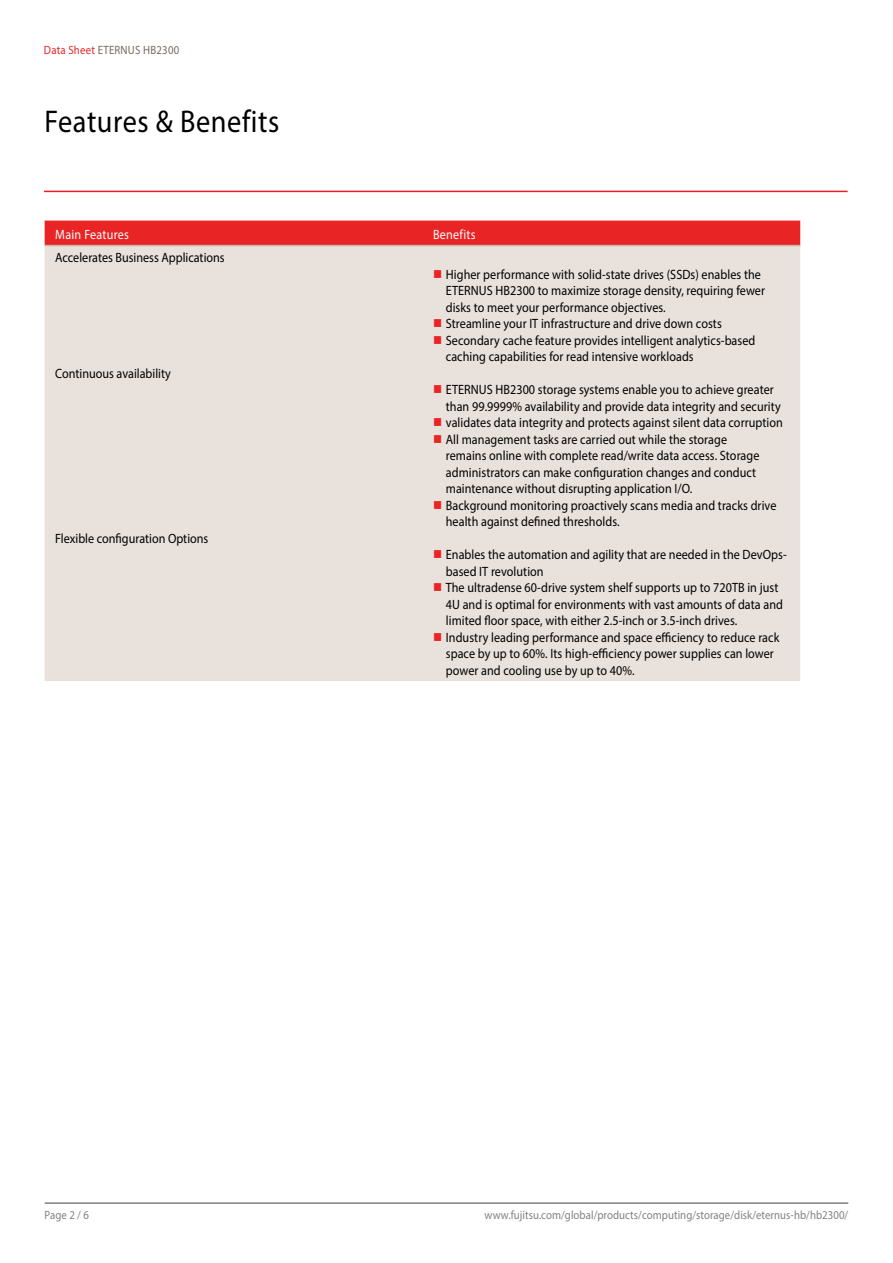
<style>
.page{position:relative;width:893px;height:1263px;background:#fff}
.page>*{position:absolute;margin:0;border:0;box-sizing:border-box;transform-origin:0 0}
.t1{font:31.5px "Myriad Pro";letter-spacing:.02em;color:#000;scale:.9 1}
.t2{font:13.5px/16.5px "Myriad Pro";letter-spacing:.005em;color:#000;scale:.9 1}
.t3{font:13.5px "Myriad Pro";letter-spacing:.02em;color:#fff;scale:.9 1}
.t4{font:12px "Myriad Pro";letter-spacing:.005em;color:#818280;scale:.9 1}
.t5{font:12px "Myriad Pro";letter-spacing:.02em;color:#79695e;scale:.9 1}
.s1{color:#e92425}
</style>
<div class="page">
<hr style="left:45px;top:1202px;width:803px;height:2px;background:#818280">
<div style="left:45px;top:221px;width:755px;height:24px;background:#e92425"></div>
<div style="left:45px;top:246px;width:755px;height:435px;background:#e9e1db"></div>
<hr style="left:45px;top:245px;width:377px;height:1px;background:#c9bbb0">
<hr style="left:422px;top:245px;width:378px;height:1px;background:#c9bbb0">
<hr style="left:44px;top:191px;width:804px;height:1px;background:#ed1d24">
<svg style="left:434px;top:270px;width:7px;height:8px"></svg>
<svg style="left:434px;top:319px;width:7px;height:8px"></svg>
<svg style="left:434px;top:336px;width:7px;height:8px"></svg>
<svg style="left:434px;top:385px;width:7px;height:8px"></svg>
<svg style="left:434px;top:418px;width:7px;height:8px"></svg>
<svg style="left:434px;top:435px;width:7px;height:8px"></svg>
<svg style="left:434px;top:501px;width:7px;height:8px"></svg>
<svg style="left:434px;top:550px;width:7px;height:8px"></svg>
<svg style="left:434px;top:583px;width:7px;height:8px"></svg>
<svg style="left:434px;top:633px;width:7px;height:8px"></svg>
<p class="t5" style="left:44px;top:43px;width:152px"><span class="s1">Data Sheet</span> ETERNUS HB2300</p>
<h1 class="t1" style="left:45px;top:102px;width:262px">Features &amp; Benefits</h1>
<p class="t3" style="left:55px;top:226px;width:83px">Main Features</p>
<p class="t3" style="left:433px;top:226px;width:49px">Benefits</p>
<p class="t2" style="left:55px;top:249px;width:190px">Accelerates Business Applications</p>
<p class="t2" style="left:446px;top:266px;width:356px">Higher performance with solid-state drives (SSDs) enables the ETERNUS HB2300 to maximize storage density, requiring fewer disks to meet your performance objectives.<br>Streamline your IT infrastructure and drive down costs Secondary cache feature provides intelligent analytics-based caching capabilities for read intensive workloads</p>
<p class="t2" style="left:55px;top:365px;width:130px">Continuous availability</p>
<p class="t2" style="left:446px;top:381px;width:376px">ETERNUS HB2300 storage systems enable you to achieve greater than 99.9999% availability and provide data integrity and security validates data integrity and protects against silent data corruption All management tasks are carried out while the storage<br>remains online with complete read/write data access. Storage administrators can make configuration changes and conduct maintenance without disrupting application I/O.<br>Background monitoring proactively scans media and tracks drive health against defined thresholds.</p>
<p class="t2" style="left:55px;top:530px;width:172px">Flexible configuration Options</p>
<p class="t2" style="left:446px;top:546px;width:380px">Enables the automation and agility that are needed in the DevOps&shy;based IT revolution<br>The ultradense 60-drive system shelf supports up to 720TB in just 4U and is optimal for environments with vast amounts of data and limited floor space, with either 2.5-inch or 3.5-inch drives.<br>Industry leading performance and space efficiency to reduce rack space by up to 60%. Its high-efficiency power supplies can lower power and cooling use by up to 40%.</p>
<p class="t4" style="left:45px;top:1207px;width:51px">Page 2 / 6</p>
<p class="t4" style="left:485px;top:1207px;width:406px">www.fujitsu.com/global/products/computing/storage/disk/eternus-hb/hb2300/</p>
</div>
